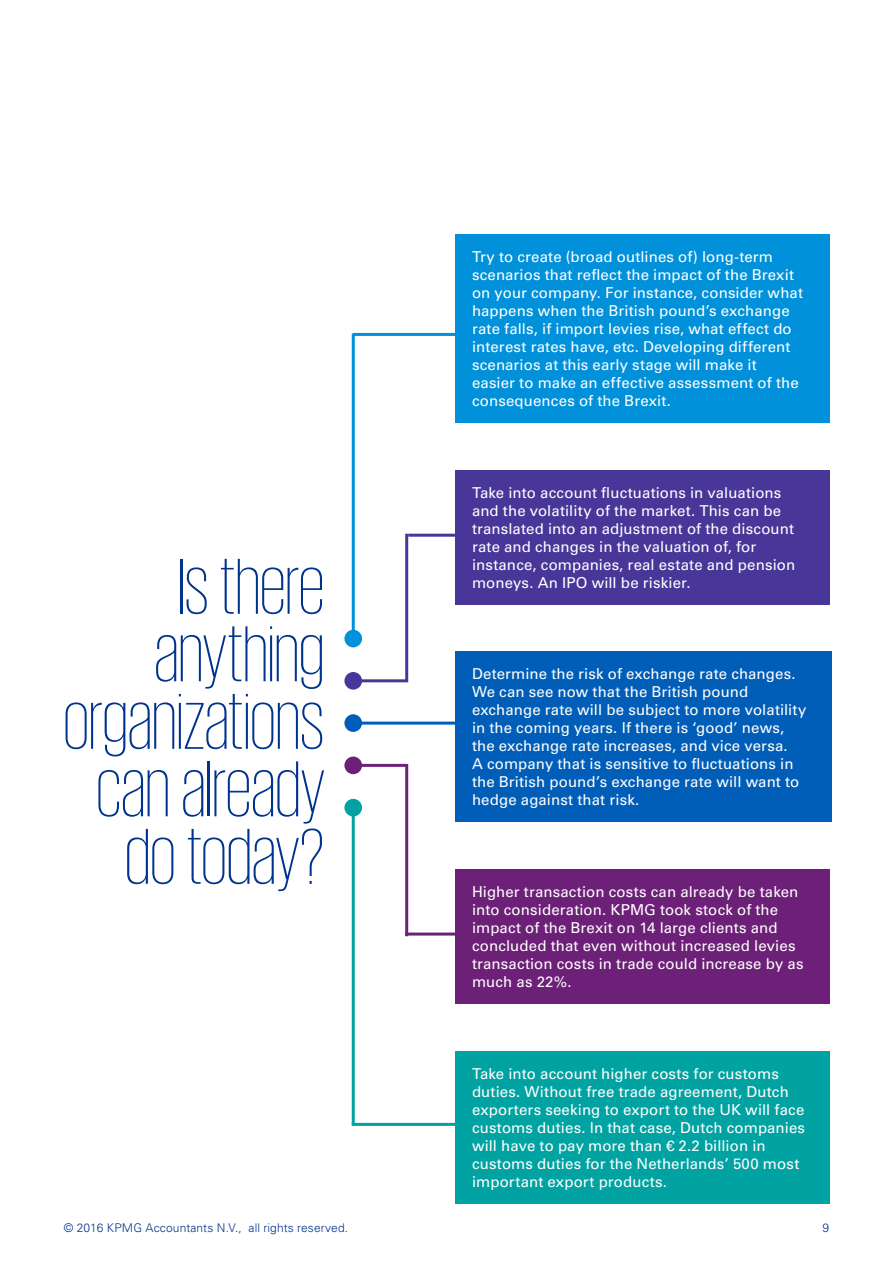
<style>
.page{position:relative;width:893px;height:1263px;background:#fff}
.page>*{position:absolute;margin:0;border:0;box-sizing:border-box;transform-origin:0 0}
.Heading_60pt{font:200 81px/67.5px "KPMG";letter-spacing:-.01em;color:#00338d;text-align:right}
.Bodytext_white_10pt{font:15px/18px "Univers LT Std";letter-spacing:.005em;color:#fff}
.t1{font:300 12px "Univers LT Std";letter-spacing:.01em;color:#00338d}
</style>
<div class="page">
<hr style="left:353px;top:333px;width:136px;height:3px;background:#0091da">
<hr style="left:352px;top:334px;width:3px;height:304px;background:#0091da">
<hr style="left:352px;top:804px;width:3px;height:321px;background:#00a3a1">
<hr style="left:405px;top:534px;width:3px;height:148px;background:#483698">
<hr style="left:405px;top:764px;width:3px;height:172px;background:#6d2077">
<hr style="left:408px;top:534px;width:81px;height:3px;background:#483698">
<hr style="left:357px;top:679px;width:49px;height:3px;background:#483698">
<hr style="left:357px;top:764px;width:49px;height:3px;background:#6d2077">
<hr style="left:355px;top:722px;width:134px;height:3px;background:#005eb8">
<hr style="left:405px;top:932px;width:84px;height:3px;background:#6d2077">
<hr style="left:352px;top:1123px;width:137px;height:3px;background:#00a3a1">
<div style="left:455px;top:234px;width:374px;height:189px;background:#0091da"></div>
<div style="left:455px;top:869px;width:374px;height:135px;background:#6d2077"></div>
<div style="left:455px;top:1051px;width:374px;height:153px;background:#00a3a1"></div>
<div style="left:455px;top:470px;width:374px;height:135px;background:#483698"></div>
<div style="left:455px;top:651px;width:377px;height:171px;background:#005eb8"></div>
<div style="left:344px;top:630px;width:18px;height:17px;background:#0091da;border-radius:50%"></div>
<div style="left:344px;top:672px;width:18px;height:18px;background:#483698;border-radius:50%"></div>
<div style="left:344px;top:714px;width:18px;height:18px;background:#005eb8;border-radius:50%"></div>
<div style="left:344px;top:756px;width:18px;height:18px;background:#6d2077;border-radius:50%"></div>
<div style="left:344px;top:799px;width:18px;height:17px;background:#00a3a1;border-radius:50%"></div>
<p class="Heading_60pt" style="left:63px;top:551px;width:263px">Is there anything organizations can already do today?</p>
<p class="Bodytext_white_10pt" style="left:472px;top:247px;width:333px">Try to create (broad outlines of) long-term scenarios that reflect the impact of the Brexit on your company. For instance, consider what happens when the British pound’s exchange rate falls, if import levies rise, what effect do interest rates have, etc. Developing different scenarios at this early stage will make it easier to make an effective assessment of the consequences of the Brexit.</p>
<p class="Bodytext_white_10pt" style="left:472px;top:483px;width:325px">Take into account fluctuations in valuations and the volatility of the market. This can be translated into an adjustment of the discount rate and changes in the valuation of, for instance, companies, real estate and pension moneys. An IPO will be riskier.</p>
<p class="Bodytext_white_10pt" style="left:472px;top:665px;width:336px">Determine the risk of exchange rate changes.<br>We can see now that the British pound exchange rate will be subject to more volatility in the coming years. If there is ‘good’ news, the exchange rate increases, and vice versa.<br>A company that is sensitive to fluctuations in the British pound’s exchange rate will want to hedge against that risk.</p>
<p class="Bodytext_white_10pt" style="left:472px;top:883px;width:333px">Higher transaction costs can already be taken into consideration. KPMG took stock of the impact of the Brexit on 14 large clients and concluded that even without increased levies transaction costs in trade could increase by as much as 22%.</p>
<p class="Bodytext_white_10pt" style="left:472px;top:1065px;width:335px">Take into account higher costs for customs duties. Without free trade agreement, Dutch exporters seeking to export to the UK will face customs duties. In that case, Dutch companies will have to pay more than € 2.2 billion in customs duties for the Netherlands’ 500 most important export products.</p>
<p class="t1" style="left:64px;top:1220px;width:286px">© 2016 KPMG Accountants N.V., all rights reserved.</p>
<p class="t1" style="left:822px;top:1220px;width:8px">9</p>
</div>
